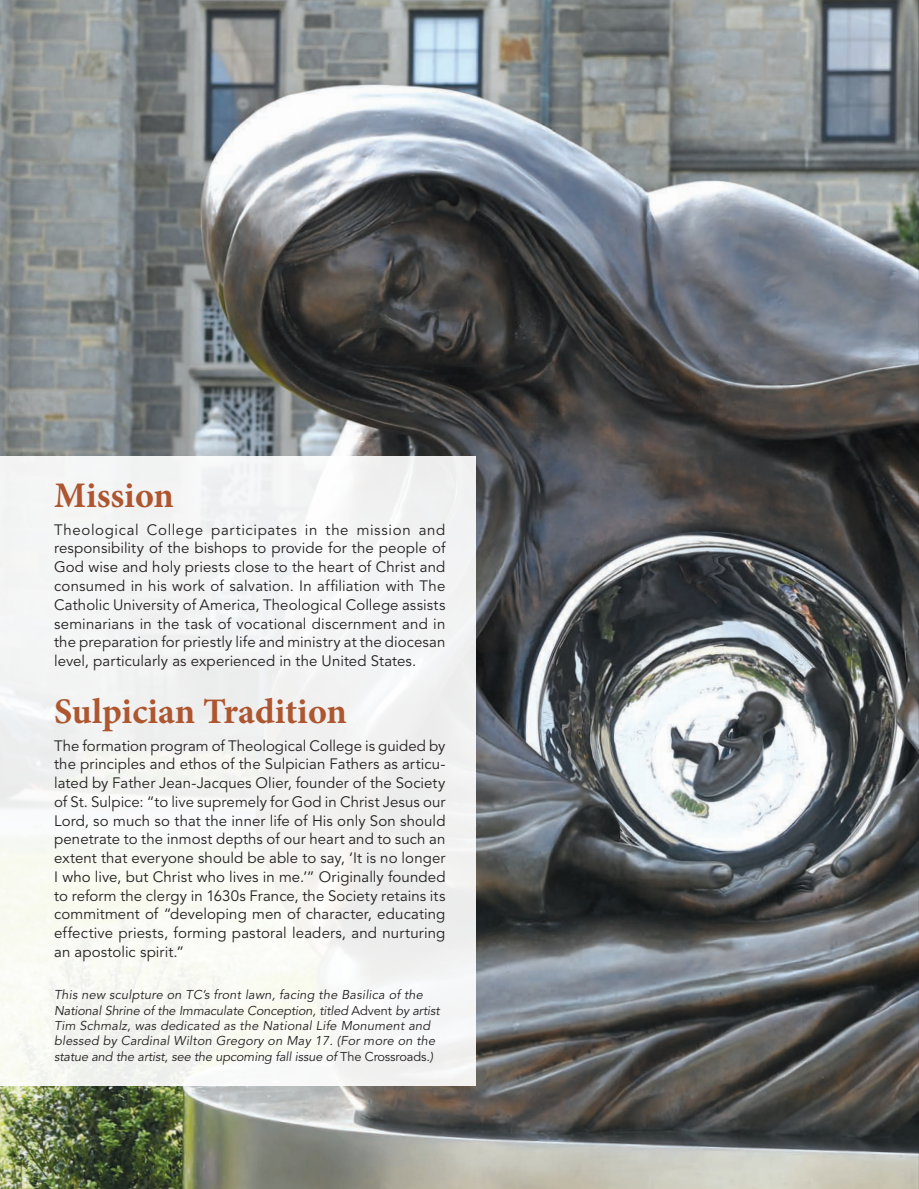
<style>
.page{position:relative;width:919px;height:1189px;background:#fff}
.page>*{position:absolute;margin:0;border:0;box-sizing:border-box;transform-origin:0 0}
._2022_Header{font:700 36px "Minion Pro";color:#ad5630}
.Text{font:15px/18.8px "Avenir LT Std";letter-spacing:.01em;color:#231f20;text-align:justify}
._2022_Text{font:15px/18.8px "Avenir LT Std";letter-spacing:.005em;color:#231f20;text-align:justify}
.t1{font:italic 12.75px/15.3px "Avenir LT Std";letter-spacing:.015em;color:#231f20}
.s1{font-style:normal}
</style>
<div class="page">
<img style="left:0;top:0;width:918px;height:1188px">
<div style="left:0;top:456px;width:475px;height:628px;background:#f4f4f3"></div>
<p class="_2022_Header" style="left:54px;top:470px;width:121px">Mission</p>
<p class="_2022_Text" style="left:54px;top:520px;width:393px">Theological College participates in the mission and responsibility of the bishops to provide for the people of God wise and holy priests close to the heart of Christ and consumed in his work of salvation. In affiliation with The Catholic University of America, Theological College assists seminarians in the task of vocational discernment and in the preparation for priestly life and ministry at the diocesan level, particularly as experienced in the United States.</p>
<p class="_2022_Header" style="left:54px;top:685px;width:294px">Sulpician Tradition</p>
<p class="Text" style="left:54px;top:736px;width:393px">The formation program of Theological College is guided by the principles and ethos of the Sulpician Fathers as articu&shy;lated by Father Jean-Jacques Olier, founder of the Society of St. Sulpice: “to live supremely for God in Christ Jesus our Lord, so much so that the inner life of His only Son should penetrate to the inmost depths of our heart and to such an extent that everyone should be able to say, ‘It is no longer I who live, but Christ who lives in me.’” Originally founded to reform the clergy in 1630s France, the Society retains its commitment of “developing men of character, educating effective priests, forming pastoral leaders, and nurturing an apostolic spirit.”</p>
<p class="t1" style="left:54px;top:987px;width:387px">This new sculpture on TC’s front lawn, facing the Basilica of the National Shrine of the Immaculate Conception, titled <span class="s1">Advent</span> by artist Tim Schmalz, was dedicated as the National Life Monument and blessed by Cardinal Wilton Gregory on May 17. (For more on the statue and the artist, see the upcoming fall issue of <span class="s1">The Crossroads</span>.)</p>
</div>
